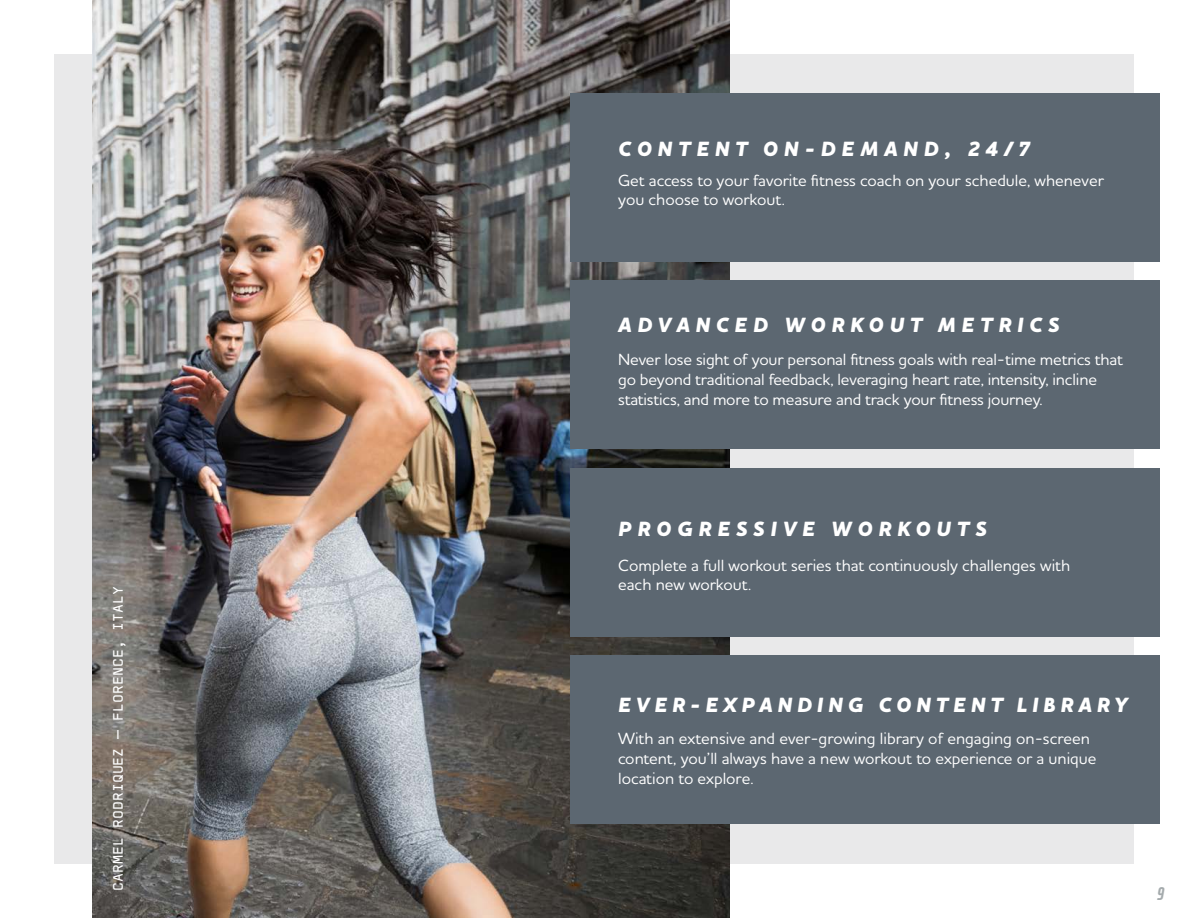
<style>
.page{position:relative;width:1188px;height:918px;background:#fff}
.page>*{position:absolute;margin:0;border:0;box-sizing:border-box;transform-origin:0 0}
.t1{font:italic 800 21px "Houschka Alt Pro";letter-spacing:.265em;color:#fff}
.t2{font:italic 800 21px "Houschka Alt Pro";letter-spacing:.225em;color:#fff}
.t3{font:italic 900 condensed 18px "XXII Neue Norm";color:#a5abad}
.t4{font:500 16.5px/19.8px "Houschka Pro";letter-spacing:-.01em;color:#fff}
.t5{font:13.5px "Typestar OCR Pro";color:#fff}
</style>
<div class="page">
<div style="left:54px;top:54px;width:1080px;height:810px;background:#e9e9ea"></div>
<img style="left:92px;top:0;width:638px;height:918px">
<div style="left:571px;top:280px;width:589px;height:169px;background:#5c6771"></div>
<div style="left:571px;top:93px;width:589px;height:168px;background:#5c6771"></div>
<div style="left:571px;top:468px;width:589px;height:169px;background:#5c6771"></div>
<div style="left:571px;top:656px;width:589px;height:168px;background:#5c6771"></div>
<p class="t5" style="left:109px;top:891px;width:306px;rotate:-90deg">CARMEL RODRIQUEZ – FLORENCE, ITALY</p>
<p class="t1" style="left:618px;top:135px;width:414px">CONTENT ON-DEMAND, 24/7</p>
<p class="t4" style="left:618px;top:170px;width:487px">Get access to your favorite fitness coach on your schedule, whenever you choose to workout.</p>
<p class="t1" style="left:618px;top:311px;width:443px">ADVANCED WORKOUT METRICS</p>
<p class="t4" style="left:618px;top:349px;width:506px">Never lose sight of your personal fitness goals with real-time metrics that go beyond traditional feedback, leveraging heart rate, intensity, incline statistics, and more to measure and track your fitness journey.</p>
<p class="t1" style="left:618px;top:515px;width:370px">PROGRESSIVE WORKOUTS</p>
<p class="t4" style="left:618px;top:555px;width:454px">Complete a full workout series that continuously challenges with each new workout.</p>
<p class="t2" style="left:618px;top:691px;width:511px">EVER-EXPANDING CONTENT LIBRARY</p>
<p class="t4" style="left:618px;top:729px;width:480px">With an extensive and ever-growing library of engaging on-screen content, you’ll always have a new workout to experience or a unique location to explore.</p>
<p class="t3" style="left:1157px;top:883px;width:9px">9</p>
</div>
